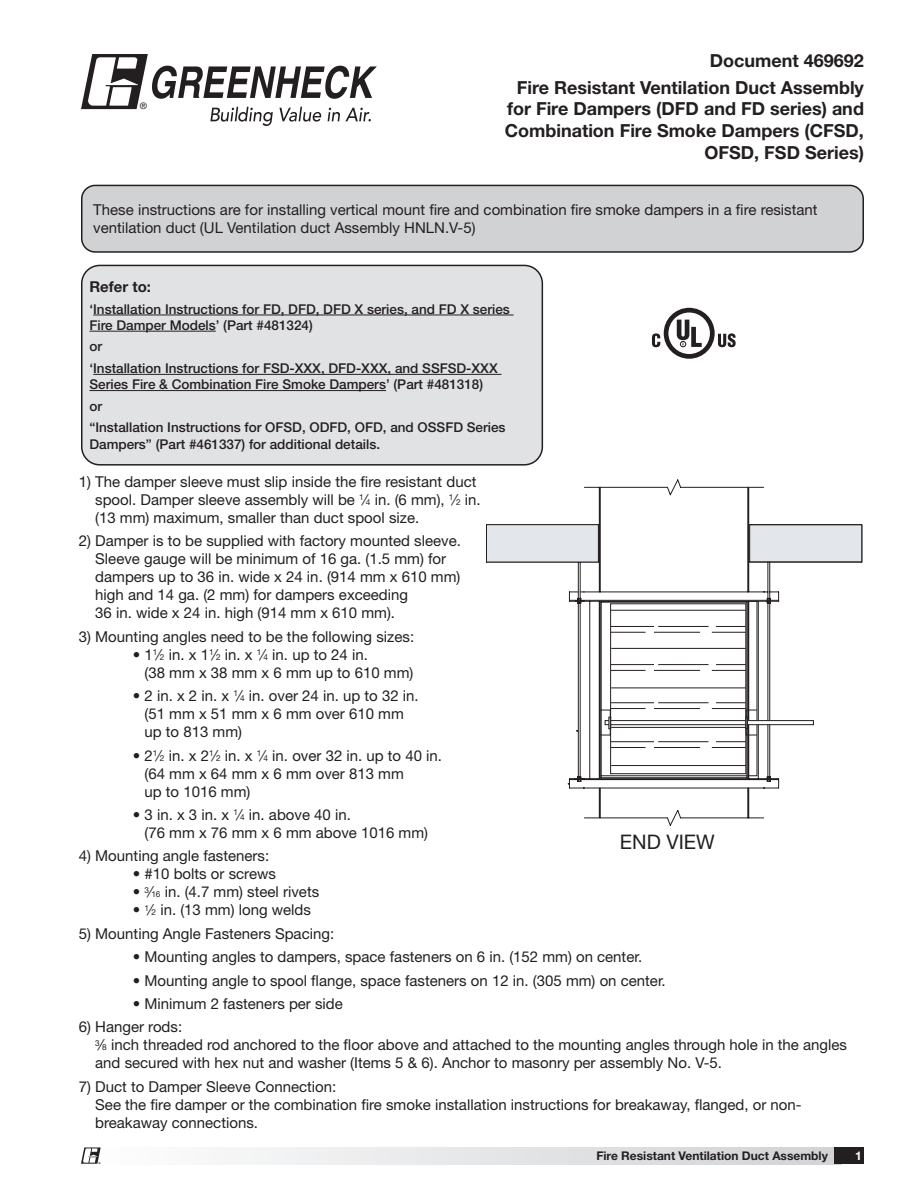
<style>
.page{position:relative;width:918px;height:1188px;background:#fff}
.page>*{position:absolute;margin:0;border:0;box-sizing:border-box;transform-origin:0 0}
.t1{font:20.1px "Helvetica Neue LT Std";color:#231f20}
.t2{font:700 18px/21.6px "Helvetica Neue LT Std";color:#231f20;text-align:right}
.Text{font:15px/18px "Helvetica Neue LT Std";color:#231f20}
.Bold{font:700 15px "Helvetica Neue LT Std";color:#231f20}
.t3{font:500 13.5px/16.2px "Helvetica Neue LT Std";color:#231f20}
.t4{font:700 12px "Helvetica Neue LT Std";color:#231f20}
.t5{font:700 12px "Helvetica Neue LT Std";color:#fff}
.t6{font:9px "Helvetica";color:#231f20}
.t7{font:700 2.7px "Helvetica Neue LT Std";color:#231f20}
.s1{font-size:8.25px}
</style>
<div class="page">
<svg style="left:81px;top:54px;width:296px;height:72px"></svg>
<div style="left:81px;top:1148px;width:760px;height:16px;background:linear-gradient(to right,#fefefe,#d1d2d4)"></div>
<div style="left:834px;top:1148px;width:30px;height:16px;background:#231f20"></div>
<svg style="left:81px;top:1147px;width:20px;height:17px"></svg>
<div style="left:82px;top:185px;width:781px;height:67px;background:#d1d2d4;border-radius:14px"></div>
<div style="left:81px;top:185px;width:783px;height:68px;border:2px solid #231f20;border-radius:14px"></div>
<div style="left:82px;top:265px;width:460px;height:200px;background:#e1e2e4;border-radius:18px"></div>
<div style="left:81px;top:265px;width:462px;height:201px;border:2px solid #231f20;border-radius:18px"></div>
<hr style="left:93px;top:315px;width:421px;height:1px;background:#231f20">
<hr style="left:89px;top:331px;width:127px;height:1px;background:#231f20">
<hr style="left:93px;top:374px;width:409px;height:1px;background:#231f20">
<hr style="left:89px;top:390px;width:297px;height:1px;background:#231f20">
<svg style="left:718px;top:333px;width:18px;height:14px"></svg>
<svg style="left:664px;top:308px;width:51px;height:51px"></svg>
<div style="left:668px;top:313px;width:42px;height:41px;background:#fff;border-radius:50%"></div>
<svg style="left:677px;top:320px;width:25px;height:27px"></svg>
<svg style="left:652px;top:333px;width:8px;height:14px"></svg>
<svg style="left:667px;top:480px;width:97px;height:7px"></svg>
<svg style="left:568px;top:524px;width:294px;height:302px"></svg>
<svg style="left:486px;top:524px;width:83px;height:39px;background:#d5d7db"></svg>
<svg style="left:569px;top:487px;width:210px;height:332px"></svg>
<svg style="left:758px;top:720px;width:56px;height:5px"></svg>
<svg style="left:567px;top:602px;width:191px;height:183px"></svg>
<hr style="left:712px;top:747px;width:34px;height:1px;background:#231f20">
<hr style="left:654px;top:747px;width:46px;height:1px;background:#231f20">
<hr style="left:611px;top:747px;width:35px;height:1px;background:#231f20">
<hr style="left:716px;top:741px;width:30px;height:1px;background:#231f20">
<hr style="left:658px;top:741px;width:51px;height:1px;background:#231f20">
<hr style="left:611px;top:741px;width:43px;height:1px;background:#231f20">
<hr style="left:712px;top:708px;width:34px;height:1px;background:#231f20">
<hr style="left:654px;top:708px;width:46px;height:1px;background:#231f20">
<hr style="left:611px;top:708px;width:35px;height:1px;background:#231f20">
<hr style="left:716px;top:702px;width:30px;height:1px;background:#231f20">
<hr style="left:658px;top:702px;width:51px;height:1px;background:#231f20">
<hr style="left:611px;top:702px;width:43px;height:1px;background:#231f20">
<hr style="left:712px;top:670px;width:34px;height:1px;background:#231f20">
<hr style="left:654px;top:670px;width:46px;height:1px;background:#231f20">
<hr style="left:611px;top:670px;width:35px;height:1px;background:#231f20">
<hr style="left:716px;top:664px;width:30px;height:1px;background:#231f20">
<hr style="left:658px;top:664px;width:51px;height:1px;background:#231f20">
<hr style="left:611px;top:664px;width:43px;height:1px;background:#231f20">
<hr style="left:712px;top:632px;width:34px;height:1px;background:#231f20">
<hr style="left:654px;top:632px;width:46px;height:1px;background:#231f20">
<hr style="left:611px;top:632px;width:35px;height:1px;background:#231f20">
<hr style="left:716px;top:626px;width:30px;height:1px;background:#231f20">
<hr style="left:658px;top:626px;width:51px;height:1px;background:#231f20">
<hr style="left:611px;top:626px;width:43px;height:1px;background:#231f20">
<p class="t6" style="left:140px;top:101px;width:8px">®</p>
<p class="t2" style="left:517px;top:47px;width:349px;line-height:27px">Document 469692<br>Fire Resistant Ventilation Duct Assembly</p>
<p class="t2" style="left:505px;top:98px;width:361px">for Fire Dampers (DFD and FD series) and<br>Combination Fire Smoke Dampers (CFSD,<br>OFSD, FSD Series)</p>
<p class="Text" style="left:93px;top:201px;width:726px">These instructions are for installing vertical mount fire and combination fire smoke dampers in a fire resistant ventilation duct (UL Ventilation duct Assembly HNLN.V-5)</p>
<p class="Bold" style="left:89px;top:277px;width:63px">Refer to:</p>
<p class="t3" style="left:89px;top:301px;width:422px">‘Installation Instructions for FD, DFD, DFD X series, and FD X series<br>Fire Damper Models’ (Part #481324)</p>
<p class="t3" style="left:89px;top:338px;width:14px">or</p>
<p class="t3" style="left:89px;top:360px;width:410px">‘Installation Instructions for FSD-XXX, DFD-XXX, and SSFSD-XXX<br>Series Fire &amp; Combination Fire Smoke Dampers’ (Part #481318)</p>
<p class="t3" style="left:89px;top:398px;width:14px">or</p>
<p class="t3" style="left:89px;top:419px;width:418px">“Installation Instructions for OFSD, ODFD, OFD, and OSSFD Series<br>Dampers” (Part #461337) for additional details.</p>
<p class="Text" style="left:95px;top:472px;width:387px;text-indent:-16px">1) The damper sleeve must slip inside the fire resistant duct spool. Damper sleeve assembly will be <sup>1</sup>⁄<span class="s1">4</span> in. (6 mm), <sup>1</sup>⁄<span class="s1">2</span> in. (13 mm) maximum, smaller than duct spool size.</p>
<p class="Text" style="left:95px;top:532px;width:367px;text-indent:-16px">2) Damper is to be supplied with factory mounted sleeve.<br>Sleeve gauge will be minimum of 16 ga. (1.5 mm) for dampers up to 36 in. wide x 24 in. (914 mm x 610 mm) high and 14 ga. (2 mm) for dampers exceeding<br>36 in. wide x 24 in. high (914 mm x 610 mm).</p>
<p class="Text" style="left:79px;top:627px;width:337px">3) Mounting angles need to be the following sizes:</p>
<p class="Text" style="left:145px;top:645px;width:270px;text-indent:-12px">• 1<sup>1</sup>⁄<span class="s1">2</span> in. x 1<sup>1</sup>⁄<span class="s1">2</span> in. x <sup>1</sup>⁄<span class="s1">4</span> in. up to 24 in.<br>(38 mm x 38 mm x 6 mm up to 610 mm)</p>
<p class="Text" style="left:145px;top:687px;width:276px;text-indent:-12px">• 2 in. x 2 in. x <sup>1</sup>⁄<span class="s1">4</span> in. over 24 in. up to 32 in. (51 mm x 51 mm x 6 mm over 610 mm up to 813 mm)</p>
<p class="Text" style="left:145px;top:746px;width:299px;text-indent:-12px">• 2<sup>1</sup>⁄<span class="s1">2</span> in. x 2<sup>1</sup>⁄<span class="s1">2</span> in. x <sup>1</sup>⁄<span class="s1">4</span> in. over 32 in. up to 40 in. (64 mm x 64 mm x 6 mm over 813 mm<br>up to 1016 mm)</p>
<p class="Text" style="left:145px;top:805px;width:285px;text-indent:-12px">• 3 in. x 3 in. x <sup>1</sup>⁄<span class="s1">4</span> in. above 40 in.<br>(76 mm x 76 mm x 6 mm above 1016 mm)</p>
<p class="Text" style="left:79px;top:847px;width:192px">4) Mounting angle fasteners:</p>
<p class="Text" style="left:133px;top:865px;width:145px">• #10 bolts or screws</p>
<p class="Text" style="left:133px;top:883px;width:188px">• <sup>3</sup>⁄<span class="s1">16</span> in. (4.7 mm) steel rivets</p>
<p class="Text" style="left:133px;top:901px;width:180px">• <sup>1</sup>⁄<span class="s1">2</span> in. (13 mm) long welds</p>
<p class="Text" style="left:79px;top:924px;width:257px">5) Mounting Angle Fasteners Spacing:</p>
<p class="Text" style="left:133px;top:948px;width:511px">• Mounting angles to dampers, space fasteners on 6 in. (152 mm) on center.</p>
<p class="Text" style="left:133px;top:971px;width:534px">• Mounting angle to spool flange, space fasteners on 12 in. (305 mm) on center.</p>
<p class="Text" style="left:133px;top:994px;width:212px">• Minimum 2 fasteners per side</p>
<p class="Text" style="left:95px;top:1018px;width:753px;text-indent:-16px">6) Hanger rods:<br><sup>3</sup>⁄<span class="s1">8</span> inch threaded rod anchored to the floor above and attached to the mounting angles through hole in the angles and secured with hex nut and washer (Items 5 &amp; 6). Anchor to masonry per assembly No. V-5.</p>
<p class="Text" style="left:95px;top:1077px;width:708px;text-indent:-16px">7) Duct to Damper Sleeve Connection:<br>See the fire damper or the combination fire smoke installation instructions for breakaway, flanged, or non&shy;breakaway connections.</p>
<p class="t1" style="left:620px;top:830px;width:96px">END VIEW</p>
<p class="t7" style="left:98px;top:1161px;width:4px">®</p>
<p class="t4" style="left:596px;top:1148px;width:233px">Fire Resistant Ventilation Duct Assembly</p>
<p class="t5" style="left:855px;top:1148px;width:8px">1</p>
</div>
